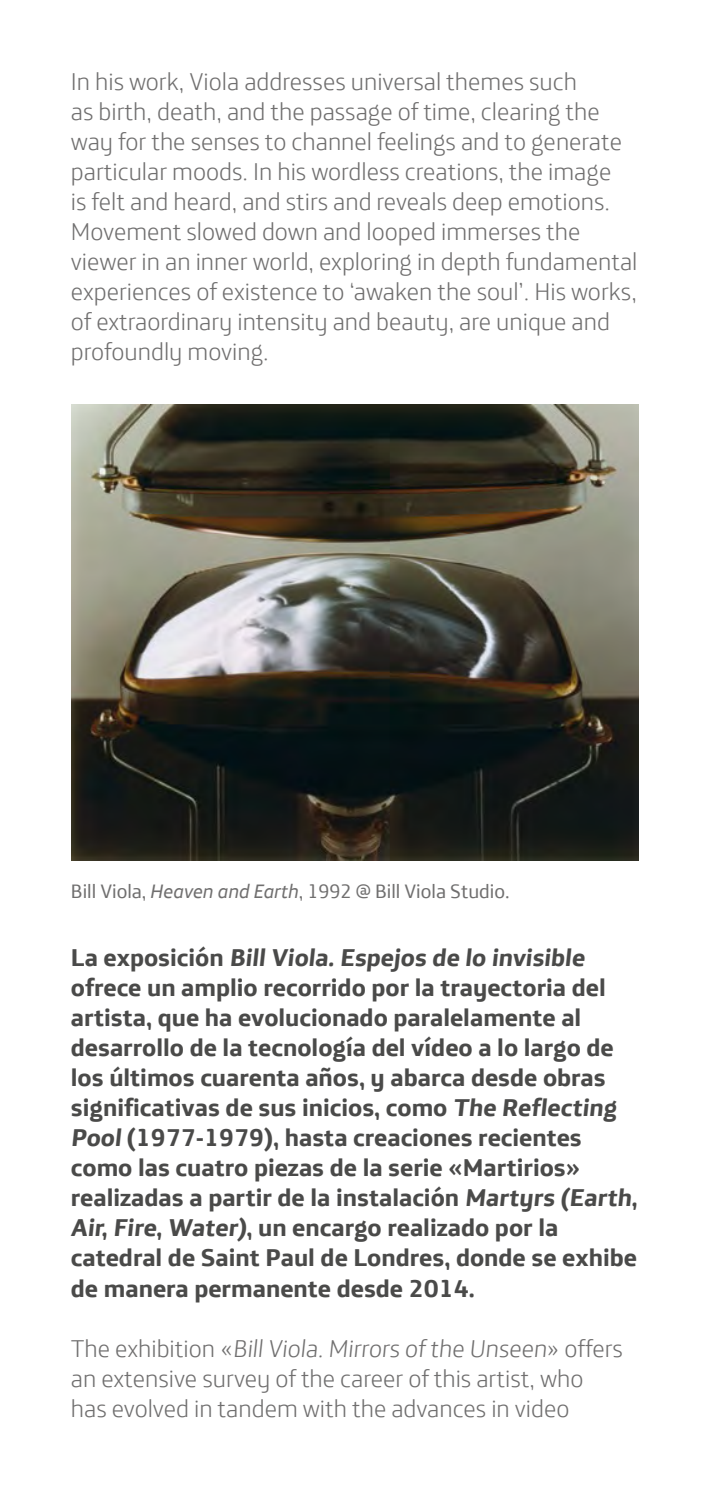
<style>
.page{position:relative;width:709px;height:1489px;background:#fff}
.page>*{position:absolute;margin:0;border:0;box-sizing:border-box;transform-origin:0 0}
.t1{font:300 25px/30px "Telefonica";color:#706f6f}
.t2{font:700 25px/30px "Telefonica";color:#4a4a49}
.t3{font:20px "Telefonica";color:#706f6f}
.s1{font-style:italic}
</style>
<div class="page">
<img style="left:71px;top:404px;width:567px;height:456px">
<p class="t1" style="left:71px;top:62px;width:568px">In his work, Viola addresses universal themes such<br>as birth, death, and the passage of time, clearing the way for the senses to channel feelings and to generate particular moods. In his wordless creations, the image<br>is felt and heard, and stirs and reveals deep emotions.<br>Movement slowed down and looped immerses the viewer in an inner world, exploring in depth fundamental experiences of existence to ‘awaken the soul’. His works, of extraordinary intensity and beauty, are unique and profoundly moving.</p>
<p class="t3" style="left:71px;top:874px;width:440px">Bill Viola, <span class="s1">Heaven and Earth</span>, 1992 @ Bill Viola Studio.</p>
<p class="t2" style="left:71px;top:940px;width:572px">La ex p o s i c i ó n BillViola.Espejos de lo invisible ofrece un amplio recorrido por la trayectoria del artista, que ha evolucionado paralelamente al desarrollo de la tecnología del vídeo a lo largo de los últimos cuarenta años, y abarca desde obras significativas de sus inicios, como The Reflecting Pool(1977-1979), hasta creaciones recientes como las cuatro piezas de la serie «Martirios» realizadas a partir de la instalación Martyrs(Earth, Air,Fire,Water), un encargo realizado por la catedral de Saint Paul de Londres, donde se exhibe de manera permanente desde 2014.</p>
<p class="t1" style="left:71px;top:1329px;width:553px">Th e exh i b iti o n « BillViola.Mirrors of the Unseen» offe rs an extensive survey of the career of this artist, who has evolved in tandem with the advances in video</p>
</div>
